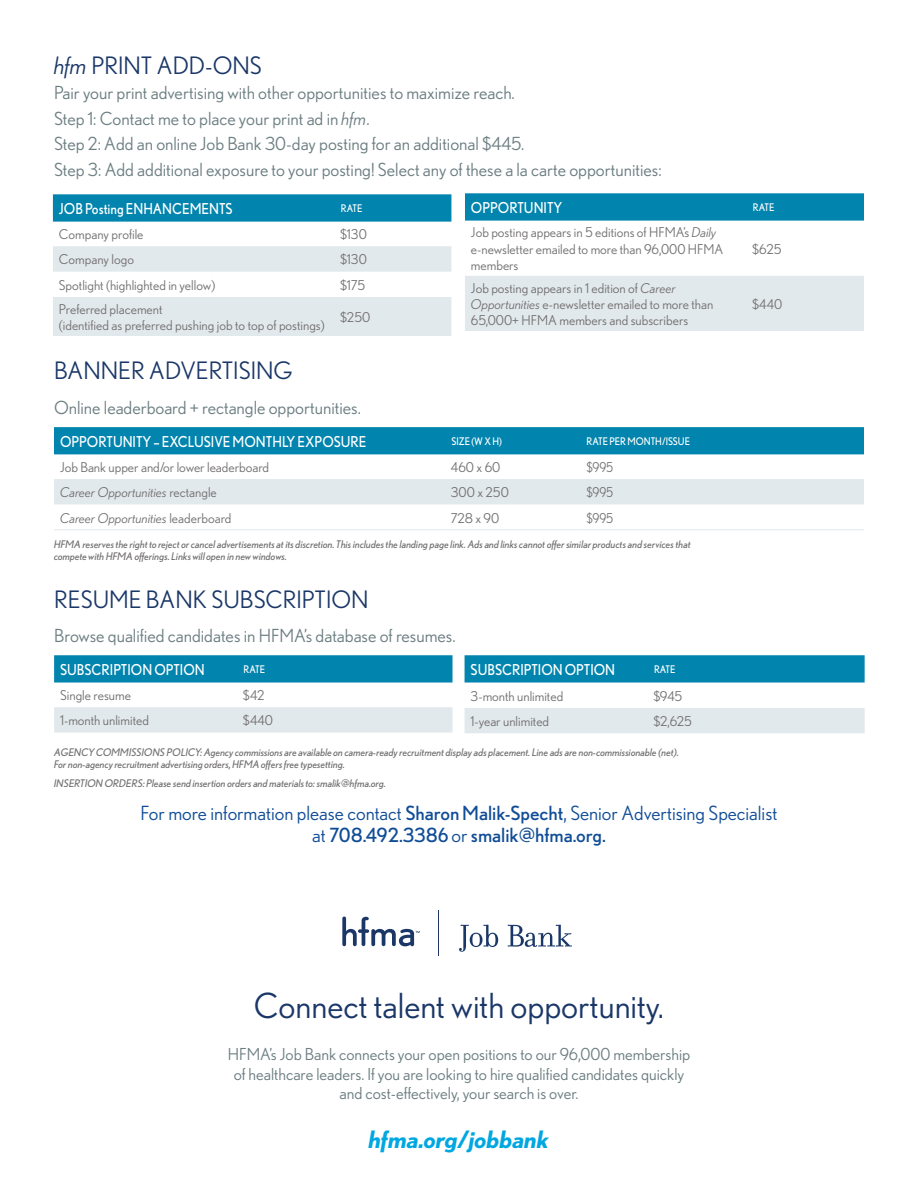
<style>
.page{position:relative;width:918px;height:1188px;background:#fff}
.page>*{position:absolute;margin:0;border:0;box-sizing:border-box;transform-origin:0 0}
.t1{font:34.5px "Nobel";color:#1a3768}
.t2{font:24px "Nobel";color:#1a3768}
.t3{font:italic 700 24px "Nobel";color:#00a7e0}
.t4{font:19.5px/22.5px "Nobel";color:#114d97;text-align:center}
.t5{font:18px/25.5px "Nobel";color:#6c7e81}
.t6{font:16.5px/19.5px "Nobel";color:#6c7e81;text-align:center}
.t7{font:15px "Nobel";color:#fff;scale:.91 1}
.t8{font:13.5px/16.2px "Nobel";color:#737071}
.t9{font:italic 13.5px "Nobel";color:#737071}
.t10{font:13.5px "Nobel";color:#737071;scale:.91 1}
.t11{font:italic 10.5px/12px "Nobel";color:#737071}
.t12{font:10.5px "Nobel";color:#fff;scale:.91 1}
.s1{font-style:italic}
.s2{font-style:normal}
.s3{font-style:inherit}
</style>
<div class="page">
<div style="left:54px;top:427px;width:810px;height:27px;background:#0184ae"></div>
<div style="left:54px;top:479px;width:810px;height:25px;background:#e2e9ed"></div>
<hr style="left:54px;top:530px;width:392px;height:1px;background:#e2e9ed">
<hr style="left:446px;top:530px;width:134px;height:1px;background:#e2e9ed">
<hr style="left:580px;top:530px;width:284px;height:1px;background:#e2e9ed">
<svg style="left:53px;top:194px;width:398px;height:28px;background:#0787b0"></svg>
<svg style="left:53px;top:246px;width:398px;height:90px"></svg>
<svg style="left:465px;top:193px;width:399px;height:28px;background:#0787b0"></svg>
<div style="left:465px;top:276px;width:399px;height:55px;background:#e2e9ed"></div>
<svg style="left:465px;top:655px;width:400px;height:28px;background:#0787b0"></svg>
<div style="left:465px;top:708px;width:400px;height:25px;background:#e2e9ed"></div>
<svg style="left:54px;top:655px;width:399px;height:28px;background:#0787b0"></svg>
<div style="left:54px;top:707px;width:399px;height:26px;background:#e2e9ed"></div>
<svg style="left:342px;top:917px;width:78px;height:29px"></svg>
<svg style="left:459px;top:925px;width:39px;height:27px"></svg>
<svg style="left:508px;top:925px;width:64px;height:22px"></svg>
<hr style="left:438px;top:910px;width:1px;height:46px;background:#213569">
<h2 class="t2" style="left:54px;top:51px;width:209px"><span class="s1">hfm</span> PRINT ADD-ONS</h2>
<p class="t5" style="left:54px;top:80px;width:609px">Pair your print advertising with other opportunities to maximize reach.<br>Step 1: Contact me to place your print ad in <span class="s1">hfm</span>.<br>Step 2: Add an online Job Bank 30-day posting for an additional $445.<br>Step 3: Add additional exposure to your posting! Select any of these a la carte opportunities:</p>
<h3 class="t7" style="left:59px;top:200px;width:192px">JOB Posting ENHANCEMENTS</h3>
<p class="t12" style="left:341px;top:202px;width:25px">RATE</p>
<p class="t8" style="left:59px;top:226px;width:86px">Company profile</p>
<p class="t8" style="left:340px;top:226px;width:28px">$130</p>
<p class="t8" style="left:59px;top:251px;width:77px">Company logo</p>
<p class="t8" style="left:340px;top:251px;width:28px">$130</p>
<p class="t8" style="left:59px;top:277px;width:158px">Spotlight (highlighted in yellow)</p>
<p class="t8" style="left:340px;top:277px;width:27px">$175</p>
<p class="t8" style="left:59px;top:301px;width:267px">Preferred placement<br>(identified as preferred pushing job to top of postings)</p>
<p class="t8" style="left:340px;top:309px;width:32px">$250</p>
<h2 class="t2" style="left:54px;top:357px;width:240px">BANNER ADVERTISING</h2>
<h3 class="t5" style="left:54px;top:394px;width:308px">Online leaderboard + rectangle opportunities.</h3>
<h3 class="t7" style="left:471px;top:199px;width:102px">OPPORTUNITY</h3>
<p class="t12" style="left:753px;top:201px;width:25px">RATE</p>
<p class="t8" style="left:471px;top:224px;width:254px">Job posting appears in 5 editions of HFMA’s <span class="s1">Daily </span>e-newsletter emailed to more than 96,000 HFMA members</p>
<p class="t8" style="left:752px;top:241px;width:31px">$625</p>
<p class="t8" style="left:471px;top:280px;width:244px">Job posting appears in 1 edition of <span class="s1">Career<br>Opportunities</span> e-newsletter emailed to more than<br>65,000+ HFMA members and subscribers</p>
<p class="t8" style="left:752px;top:296px;width:32px">$440</p>
<h3 class="t7" style="left:60px;top:433px;width:338px">OPPORTUNITY – EXCLUSIVE MONTHLY EXPOSURE</h3>
<p class="t12" style="left:452px;top:435px;width:57px">SIZE (W X H)</p>
<p class="t12" style="left:586px;top:435px;width:115px">RATE PER MONTH/ISSUE</p>
<p class="t8" style="left:60px;top:459px;width:211px">Job Bank upper and/or lower leaderboard</p>
<p class="t8" style="left:451px;top:459px;width:51px">460 x 60</p>
<p class="t10" style="left:586px;top:460px;width:31px">$995</p>
<p class="t9" style="left:60px;top:485px;width:158px">Career Opportunities <span class="s2">rectangle</span></p>
<p class="t8" style="left:451px;top:484px;width:59px">300 x 250</p>
<p class="t10" style="left:586px;top:485px;width:31px">$995</p>
<p class="t9" style="left:60px;top:510px;width:173px">Career Opportunities <span class="s2">leaderboard</span></p>
<p class="t8" style="left:451px;top:509px;width:50px">728 x 90</p>
<p class="t10" style="left:586px;top:510px;width:31px">$995</p>
<p class="t11" style="left:54px;top:538px;width:638px">HFMA reserves the right to reject or cancel advertisements at its discretion. This includes the landing page link. Ads and links cannot offer similar products and services that compete with HFMA offerings. Links will open in new windows.</p>
<h2 class="t2" style="left:54px;top:586px;width:316px">RESUME BANK SUBSCRIPTION</h2>
<h3 class="t5" style="left:54px;top:623px;width:403px">Browse qualified candidates in HFMA’s database of resumes.</h3>
<h3 class="t7" style="left:60px;top:661px;width:160px">SUBSCRIPTION OPTION</h3>
<p class="t12" style="left:244px;top:663px;width:25px">RATE</p>
<p class="t8" style="left:60px;top:687px;width:72px">Single resume</p>
<p class="t8" style="left:243px;top:687px;width:23px">$42</p>
<p class="t8" style="left:60px;top:712px;width:90px">1-month unlimited</p>
<p class="t8" style="left:243px;top:712px;width:32px">$440</p>
<p class="t11" style="left:54px;top:746px;width:627px">AGENCY COMMISSIONS POLICY: Agency commissions are available on camera-ready recruitment display ads placement. Line ads are non-commissionable (net).<br>For non-agency recruitment advertising orders, HFMA offers free typesetting.</p>
<p class="t11" style="left:54px;top:777px;width:334px">INSERTION ORDERS: Please send insertion orders and materials to: smalik@hfma.org.</p>
<h3 class="t7" style="left:471px;top:661px;width:160px">SUBSCRIPTION OPTION</h3>
<p class="t12" style="left:654px;top:663px;width:25px">RATE</p>
<p class="t8" style="left:471px;top:688px;width:94px">3-month unlimited</p>
<p class="t8" style="left:653px;top:688px;width:30px">$945</p>
<p class="t8" style="left:471px;top:713px;width:80px">1-year unlimited</p>
<p class="t8" style="left:653px;top:713px;width:40px">$2,625</p>
<h3 class="t4" style="left:141px;top:801px;width:638px">For more information please contact <span class="s3">Sharon Malik-Specht</span>, Senior Advertising Specialist at <span class="s3">708.492.3386</span> or <span class="s3">smalik@hfma.org.</span></h3>
<h1 class="t1" style="left:254px;top:986px;width:412px">Connect talent with opportunity.</h1>
<h3 class="t6" style="left:228px;top:1044px;width:464px">HFMA’s Job Bank connects your open positions to our 96,000 membership of healthcare leaders. If you are looking to hire qualified candidates quickly and cost-effectively, your search is over.</h3>
<h2 class="t3" style="left:369px;top:1125px;width:182px">hfma.org/jobbank</h2>
</div>
